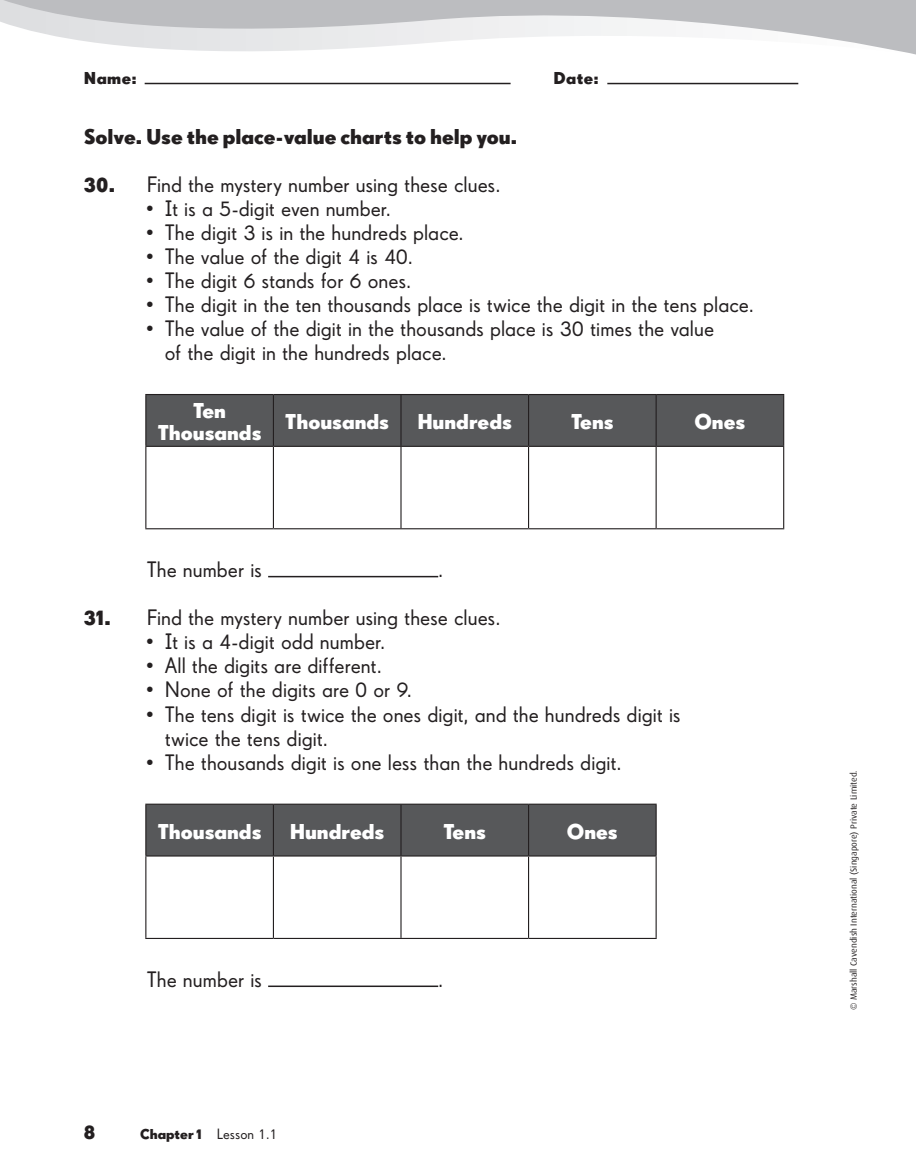
<style>
.page{position:relative;width:916px;height:1172px;background:#fff}
.page>*{position:absolute;margin:0;border:0;box-sizing:border-box;transform-origin:0 0}
.t1{font:22.5px/24px "Drescher Grotesk MC";letter-spacing:.005em;color:#231f20}
.t2{font:22.5px/24px "Drescher Grotesk BT";color:#231f20}
.t3{font:22.5px/22.5px "Drescher Grotesk MC Bold";color:#fff;text-align:center}
.t4{font:22.5px "Drescher Grotesk MC Bold";color:#231f20}
.t5{font:21px "Drescher Grotesk MC Bold";color:#231f20}
.t6{font:18px "Drescher Grotesk MC Bold";letter-spacing:.025em;color:#231f20}
.t7{font:15px "Drescher Grotesk MC";color:#231f20}
.t8{font:9px "Dax";color:#231f20}
.s1{font-family:"Drescher Grotesk MC Bold"}
.s2{font-family:"Drescher Grotesk MC"}
</style>
<div class="page">
<div style="left:146px;top:395px;width:637px;height:50px;background:#57585a"></div>
<hr style="left:145px;top:447px;width:1px;height:81px;background:#231f20">
<hr style="left:273px;top:447px;width:1px;height:81px;background:#231f20">
<hr style="left:400px;top:447px;width:2px;height:81px;background:#231f20">
<hr style="left:528px;top:447px;width:1px;height:81px;background:#231f20">
<hr style="left:656px;top:447px;width:1px;height:81px;background:#231f20">
<hr style="left:783px;top:447px;width:1px;height:81px;background:#231f20">
<hr style="left:145px;top:528px;width:128px;height:1px;background:#231f20">
<hr style="left:273px;top:528px;width:128px;height:1px;background:#231f20">
<hr style="left:401px;top:528px;width:128px;height:1px;background:#231f20">
<hr style="left:529px;top:528px;width:127px;height:1px;background:#231f20">
<hr style="left:656px;top:528px;width:128px;height:1px;background:#231f20">
<hr style="left:145px;top:394px;width:128px;height:1px;background:#231f20">
<hr style="left:145px;top:395px;width:1px;height:50px;background:#231f20">
<hr style="left:273px;top:394px;width:128px;height:1px;background:#231f20">
<hr style="left:273px;top:395px;width:1px;height:50px;background:#231f20">
<hr style="left:401px;top:394px;width:128px;height:1px;background:#231f20">
<hr style="left:400px;top:395px;width:2px;height:50px;background:#231f20">
<hr style="left:529px;top:394px;width:127px;height:1px;background:#231f20">
<hr style="left:528px;top:395px;width:1px;height:50px;background:#231f20">
<hr style="left:656px;top:394px;width:128px;height:1px;background:#231f20">
<hr style="left:656px;top:395px;width:1px;height:50px;background:#231f20">
<hr style="left:783px;top:395px;width:1px;height:50px;background:#231f20">
<hr style="left:145px;top:445px;width:128px;height:2px;background:#231f20">
<hr style="left:273px;top:445px;width:128px;height:2px;background:#231f20">
<hr style="left:401px;top:445px;width:128px;height:2px;background:#231f20">
<hr style="left:529px;top:445px;width:127px;height:2px;background:#231f20">
<hr style="left:656px;top:445px;width:128px;height:2px;background:#231f20">
<hr style="left:268px;top:575px;width:170px;height:2px;background:#231f20">
<div style="left:146px;top:804px;width:510px;height:51px;background:#57585a"></div>
<hr style="left:145px;top:856px;width:1px;height:81px;background:#231f20">
<hr style="left:273px;top:856px;width:1px;height:81px;background:#231f20">
<hr style="left:400px;top:856px;width:2px;height:81px;background:#231f20">
<hr style="left:528px;top:856px;width:1px;height:81px;background:#231f20">
<hr style="left:656px;top:856px;width:1px;height:81px;background:#231f20">
<hr style="left:145px;top:937px;width:128px;height:1px;background:#231f20">
<hr style="left:273px;top:937px;width:128px;height:1px;background:#231f20">
<hr style="left:401px;top:937px;width:128px;height:1px;background:#231f20">
<hr style="left:529px;top:937px;width:128px;height:1px;background:#231f20">
<hr style="left:145px;top:803px;width:128px;height:1px;background:#231f20">
<hr style="left:145px;top:804px;width:1px;height:51px;background:#231f20">
<hr style="left:273px;top:803px;width:128px;height:1px;background:#231f20">
<hr style="left:273px;top:804px;width:1px;height:51px;background:#231f20">
<hr style="left:401px;top:803px;width:128px;height:1px;background:#231f20">
<hr style="left:400px;top:804px;width:2px;height:51px;background:#231f20">
<hr style="left:529px;top:803px;width:128px;height:1px;background:#231f20">
<hr style="left:528px;top:804px;width:1px;height:51px;background:#231f20">
<hr style="left:656px;top:804px;width:1px;height:51px;background:#231f20">
<hr style="left:145px;top:855px;width:128px;height:1px;background:#231f20">
<hr style="left:273px;top:855px;width:128px;height:1px;background:#231f20">
<hr style="left:401px;top:855px;width:128px;height:1px;background:#231f20">
<hr style="left:529px;top:855px;width:128px;height:1px;background:#231f20">
<hr style="left:268px;top:985px;width:170px;height:1px;background:#231f20">
<svg style="left:0;top:0;width:916px;height:55px"></svg>
<hr style="left:145px;top:83px;width:366px;height:1px;background:#231f20">
<hr style="left:607px;top:83px;width:191px;height:1px;background:#231f20">
<p class="t6" style="left:84px;top:67px;width:54px">Name:</p>
<p class="t6" style="left:553px;top:67px;width:47px">Date:</p>
<p class="t4" style="left:84px;top:123px;width:435px">Solve. Use the place-value charts to help you.</p>
<p class="t1" style="left:84px;top:172px;width:418px"><span class="s1">30.</span> Find the mystery number using these clues.</p>
<p class="t1" style="left:145px;top:196px;width:247px">• It is a 5-digit even number.</p>
<p class="t1" style="left:145px;top:220px;width:320px">• The digit 3 is in the hundreds place.</p>
<p class="t1" style="left:145px;top:244px;width:269px">• The value of the digit 4 is 40.</p>
<p class="t1" style="left:145px;top:268px;width:267px">• The digit 6 stands for 6 ones.</p>
<p class="t1" style="left:145px;top:292px;width:610px">• The digit in the ten thousands place is twice the digit in the tens place.</p>
<p class="t2" style="left:165px;top:316px;width:551px;text-indent:-20px">• The value of the digit in the thousands place is 30 times the value of the digit in the hundreds place.</p>
<p class="t3" style="left:158px;top:398px;width:105px">Ten<br>Thousands</p>
<p class="t3" style="left:285px;top:410px;width:105px">Thousands</p>
<p class="t3" style="left:417px;top:410px;width:96px">Hundreds</p>
<p class="t3" style="left:571px;top:410px;width:44px">Tens</p>
<p class="t3" style="left:694px;top:410px;width:52px">Ones</p>
<p class="t1" style="left:147px;top:558px;width:117px">The number is</p>
<p class="t1" style="left:438px;top:558px;width:7px">.</p>
<p class="t1" style="left:84px;top:606px;width:418px"><span class="s1">31.</span> Find the mystery number using these clues.</p>
<p class="t1" style="left:145px;top:630px;width:242px">• It is a 4-digit odd number.</p>
<p class="t1" style="left:145px;top:654px;width:238px">• All the digits are different.</p>
<p class="t1" style="left:145px;top:678px;width:268px">• None of the digits are 0 or 9.</p>
<p class="t1" style="left:165px;top:702px;width:517px;text-indent:-20px">• The tens digit is twice the ones digit, and the hundreds digit is twice the tens digit.</p>
<p class="t2" style="left:145px;top:750px;width:478px"><span class="s2">•</span> The thousands digit is one less than the hundreds digit.</p>
<p class="t3" style="left:158px;top:819px;width:105px">Thousands</p>
<p class="t3" style="left:290px;top:819px;width:96px">Hundreds</p>
<p class="t3" style="left:443px;top:819px;width:44px">Tens</p>
<p class="t3" style="left:567px;top:819px;width:52px">Ones</p>
<p class="t1" style="left:147px;top:967px;width:117px">The number is</p>
<p class="t5" style="left:84px;top:1119px;width:13px">8</p>
<p class="t7" style="left:140px;top:1125px;width:139px"><span class="s1">Chapter 1</span> Lesson 1.1</p>
<p class="t1" style="left:438px;top:967px;width:7px">.</p>
<p class="t8" style="left:849px;top:1009px;width:241px;rotate:-90deg">© Marshall Cavendish International (Singapore) Private Limited.</p>
</div>
